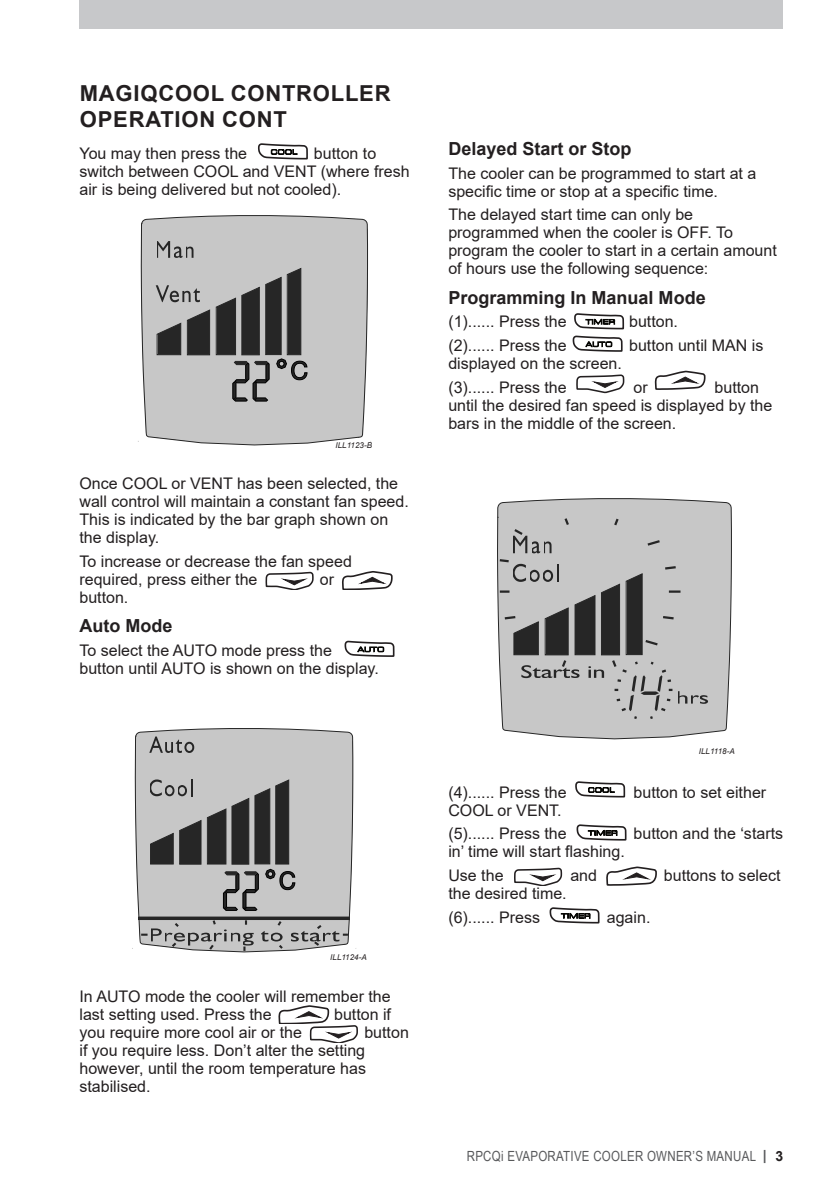
<style>
.page{position:relative;width:840px;height:1191px;background:#fff}
.page>*{position:absolute;margin:0;border:0;box-sizing:border-box;transform-origin:0 0}
.Page_heading{font:700 22px/26.4px "Arial";letter-spacing:.035em;color:#231f20}
.SUBHEAD{font:700 18px "Arial";color:#231f20}
.Body{font:16px/18px "Arial";color:#231f20}
.t1{font:14px "Arial Narrow";letter-spacing:.02em;color:#57585a}
.Illustration_nr{font:italic 8px "Arial";color:#231f20}
.s1{font-family:"Arial";font-weight:700}
.s2{font-family:"Arial";font-weight:700;color:#231f20}
</style>
<div class="page">
<div style="left:79px;top:0;width:703px;height:28px;background:#c7c8ca"></div>
<svg style="left:258px;top:143px;width:50px;height:17px"></svg>
<svg style="left:190px;top:215px;width:131px;height:231px"></svg>
<svg style="left:138px;top:216px;width:233px;height:226px;background:#b0b0b0"></svg>
<svg style="left:265px;top:571px;width:49px;height:18px"></svg>
<svg style="left:342px;top:571px;width:51px;height:18px"></svg>
<svg style="left:344px;top:640px;width:51px;height:17px"></svg>
<svg style="left:132px;top:729px;width:224px;height:224px;background:#a9a9a9"></svg>
<svg style="left:278px;top:1005px;width:80px;height:37px"></svg>
<svg style="left:572px;top:313px;width:52px;height:39px"></svg>
<svg style="left:576px;top:374px;width:49px;height:20px"></svg>
<svg style="left:654px;top:370px;width:52px;height:20px"></svg>
<svg style="left:497px;top:498px;width:234px;height:241px"></svg>
<svg style="left:497px;top:510px;width:233px;height:211px;background:#afafaf"></svg>
<svg style="left:575px;top:781px;width:50px;height:17px"></svg>
<svg style="left:576px;top:824px;width:51px;height:17px"></svg>
<svg style="left:514px;top:867px;width:49px;height:18px"></svg>
<svg style="left:606px;top:866px;width:51px;height:19px"></svg>
<svg style="left:549px;top:907px;width:51px;height:17px"></svg>
<p class="Page_heading" style="left:80px;top:80px;width:312px">MAGIQCOOL CONTROLLER<br>OPERATION CONT</p>
<p class="Body" style="left:79px;top:144px;width:169px">You may then press the</p>
<p class="Body" style="left:79px;top:144px;width:331px;text-indent:234px">button to switch between COOL and VENT (where fresh air is being delivered but not cooled).</p>
<p class="Illustration_nr" style="left:335px;top:440px;width:38px">ILL1123-B</p>
<p class="Body" style="left:79px;top:474px;width:331px">Once COOL or VENT has been selected, the wall control will maintain a constant fan speed.<br>This is indicated by the bar graph shown on the display.</p>
<p class="Body" style="left:79px;top:552px;width:274px">To increase or decrease the fan speed required, press either the</p>
<p class="Body" style="left:320px;top:570px;width:16px">or</p>
<p class="Body" style="left:79px;top:588px;width:50px">button.</p>
<p class="SUBHEAD" style="left:79px;top:613px;width:94px">Auto Mode</p>
<p class="Body" style="left:79px;top:641px;width:301px">To select the AUTO mode press the button until AUTO is shown on the display.</p>
<p class="Illustration_nr" style="left:330px;top:952px;width:38px">ILL1124-A</p>
<p class="Body" style="left:79px;top:987px;width:312px">In AUTO mode the cooler will remember the last setting used. Press the</p>
<p class="Body" style="left:334px;top:1005px;width:58px">button if</p>
<p class="Body" style="left:79px;top:1023px;width:224px">you require more cool air or the</p>
<p class="Body" style="left:79px;top:1023px;width:331px;text-indent:285px">button if you require less. Don’t alter the setting however, until the room temperature has stabilised.</p>
<p class="SUBHEAD" style="left:448px;top:136px;width:185px">Delayed Start or Stop</p>
<p class="Body" style="left:448px;top:164px;width:309px">The cooler can be programmed to start at a specific time or stop at a specific time.</p>
<p class="Body" style="left:448px;top:205px;width:330px">The delayed start time can only be programmed when the cooler is OFF. To program the cooler to start in a certain amount of hours use the following sequence:</p>
<p class="SUBHEAD" style="left:448px;top:285px;width:259px">Programming In Manual Mode</p>
<p class="Body" style="left:448px;top:312px;width:120px">(1)...... Press the</p>
<p class="Body" style="left:628px;top:312px;width:50px">button.</p>
<p class="Body" style="left:448px;top:336px;width:120px">(2)...... Press the</p>
<p class="Body" style="left:628px;top:336px;width:136px">button until MAN is</p>
<p class="Body" style="left:448px;top:354px;width:175px">displayed on the screen.</p>
<p class="Body" style="left:448px;top:378px;width:120px">(3)...... Press the</p>
<p class="Body" style="left:633px;top:378px;width:16px">or</p>
<p class="Body" style="left:448px;top:378px;width:325px;text-indent:266px">button until the desired fan speed is displayed by the bars in the middle of the screen.</p>
<p class="Illustration_nr" style="left:698px;top:746px;width:37px">ILL1118-A</p>
<p class="Body" style="left:448px;top:783px;width:120px">(4)...... Press the</p>
<p class="Body" style="left:633px;top:783px;width:134px">button to set either</p>
<p class="Body" style="left:448px;top:801px;width:115px">COOL or VENT.</p>
<p class="Body" style="left:448px;top:824px;width:120px">(5)...... Press the</p>
<p class="Body" style="left:633px;top:824px;width:151px">button and the ‘starts</p>
<p class="Body" style="left:448px;top:842px;width:178px">in’ time will start flashing.</p>
<p class="Body" style="left:448px;top:866px;width:57px">Use the</p>
<p class="Body" style="left:570px;top:866px;width:28px">and</p>
<p class="Body" style="left:663px;top:866px;width:118px">buttons to select</p>
<p class="Body" style="left:448px;top:884px;width:120px">the desired time.</p>
<p class="Body" style="left:448px;top:908px;width:93px">(6)...... Press</p>
<p class="Body" style="left:606px;top:908px;width:45px">again.</p>
<p class="t1" style="left:466px;top:1146px;width:318px">RPCQi EVAPORATIVE COOLER OWNER’S MANUAL <span class="s1">|</span> <span class="s2">3</span></p>
</div>
